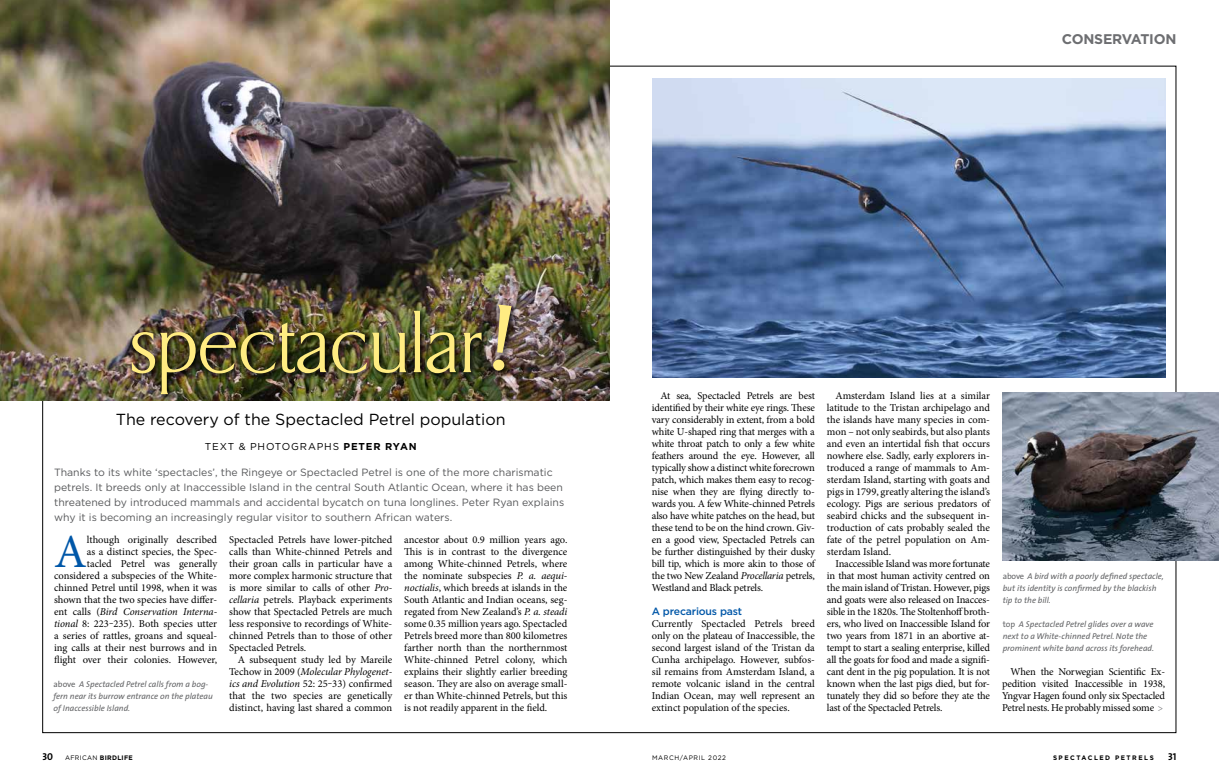
<style>
.page{position:relative;width:1219px;height:780px;background:#fff}
.page>*{position:absolute;margin:0;border:0;box-sizing:border-box;transform-origin:0 0}
.t1{font:200 85px "Dragon";color:#ffec82}
.t2{font:47.4px "Minion Pro";color:#0057a8}
.t3{font:16px "Gotham";color:#000}
.t4{font:700 14px "Gotham";letter-spacing:-.015em;color:#6d6e71}
.t5{font:10.5px/12px "Minion Pro";letter-spacing:-.005em;color:#000;text-align:justify}
.t6{font:10.5px/15px "Gotham";color:#58595b}
.t7{font:500 10.5px "Gotham";letter-spacing:-.015em;color:#0057a8}
.t8{font:10px "Gotham";letter-spacing:.08em;color:#000}
.t9{font:10px "The Sans Bold Caps";color:#000}
.t10{font:italic 8.5px/12px "The Sans";color:#636466}
.t11{font:700 6.5px "Gotham";letter-spacing:.05em;color:#000}
.t12{font:700 6.5px "Gotham";letter-spacing:.24em;color:#000}
.t13{font:6.5px "Gotham";letter-spacing:.1em;color:#000}
.s1{font-weight:700}
.s2{font-style:italic}
.s3{font-style:normal}
.s4{font-size:9.5px;color:#6d6e71}
.s5{font-family:"The Sans Bold Caps";font-weight:400;font-size:10px}
.s6{font-weight:400}
</style>
<div class="page">
<img style="left:0;top:0;width:609px;height:400px">
<img style="left:652px;top:78px;width:514px;height:299px">
<img style="left:1003px;top:392px;width:216px;height:169px">
<div style="left:129px;top:308px;width:359px;height:93px;background:#000;opacity:.85"></div>
<div style="left:489px;top:301px;width:32px;height:79px;background:#000;opacity:.85"></div>
<svg style="left:491px;top:304px;width:21px;height:67px"></svg>
<h3 class="t4" style="left:1062px;top:30px;width:116px">CONSERVATION</h3>
<h1 class="t1" style="left:130px;top:301px;width:352px">spectacular</h1>
<h3 class="t3" style="left:116px;top:409px;width:391px">The recovery of the Spectacled Petrel population</h3>
<p class="t8" style="left:205px;top:439px;width:213px">TEXT &amp; PHOTOGRAPHS <span class="s1">PETER RYAN</span></p>
<p class="t6" style="left:54px;top:465px;width:512px">Thanks to its white ‘spectacles’, the Ringeye or Spectacled Petrel is one of the more charismatic petrels. It breeds only at Inaccessible Island in the central South Atlantic Ocean, where it has been threatened by introduced mammals and accidental bycatch on tuna longlines. Peter Ryan explains why it is becoming an increasingly regular visitor to southern African waters.</p>
<h2 class="t2" style="left:54px;top:520px;width:34px">A</h2>
<p class="t5" style="left:54px;top:533px;width:165px;text-align:right">lthough originally described<br>as a distinct species, the Spec-<br>tacled Petrel was generally considered a subspecies of the White&shy;chinned Petrel until 1998, when it was shown that the two species have differ&shy;ent calls (<span class="s2">Bird Conservation Interna&shy;tional</span> 8: 223‒235). Both species utter a series of rattles, groans and squeal&shy;ing calls at their nest burrows and in flight over their colonies. However,</p>
<p class="t5" style="left:229px;top:533px;width:165px">Spectacled Petrels have lower-pitched calls than White-chinned Petrels and their groan calls in particular have a more complex harmonic structure that is more similar to calls of other <span class="s2">Pro&shy;cellaria</span> petrels. Playback experiments show that Spectacled Petrels are much less responsive to recordings of White&shy;chinned Petrels than to those of other Spectacled Petrels.</p>
<p class="t5" style="left:229px;top:653px;width:165px;text-indent:9px">A subsequent study led by Mareile Techow in 2009 (<span class="s2">Molecular Phylogenet&shy;ics and Evolution</span> 52: 25‒33) confirmed that the two species are genetically distinct, having last shared a common</p>
<p class="t10" style="left:54px;top:678px;width:161px"><span class="s3">above</span> A Spectacled Petrel calls from a bog&shy;fern near its burrow entrance on the plateau of Inaccessible Island.</p>
<p class="t5" style="left:404px;top:533px;width:165px">ancestor about 0.9 million years ago.<br>This is in contrast to the divergence among White-chinned Petrels, where the nominate subspecies <span class="s2">P. a. aequi&shy;noctialis</span>, which breeds at islands in the South Atlantic and Indian oceans, seg&shy;regated from New Zealand’s <span class="s2">P. a. steadi </span>some 0.35 million years ago. Spectacled Petrels breed more than 800 kilometres farther north than the northernmost White-chinned Petrel colony, which explains their slightly earlier breeding season. They are also on average small&shy;er than White-chinned Petrels, but this is not readily apparent in the field.</p>
<p class="t5" style="left:652px;top:389px;width:165px;text-indent:9px">At sea, Spectacled Petrels are best identified by their white eye rings. These vary considerably in extent, from a bold white U-shaped ring that merges with a white throat patch to only a few white feathers around the eye. However, all typically show a distinct white forecrown patch, which makes them easy to recog&shy;nise when they are flying directly to&shy;wards you. A few White-chinned Petrels also have white patches on the head, but these tend to be on the hind crown. Giv&shy;en a good view, Spectacled Petrels can be further distinguished by their dusky bill tip, which is more akin to those of the two New Zealand <span class="s2">Procellaria</span> petrels, Westland and Black petrels.</p>
<p class="t7" style="left:652px;top:604px;width:92px">A precarious past</p>
<p class="t5" style="left:652px;top:617px;width:165px">Currently Spectacled Petrels breed only on the plateau of Inaccessible, the second largest island of the Tristan da Cunha archipelago. However, subfos&shy;sil remains from Amsterdam Island, a remote volcanic island in the central Indian Ocean, may well represent an extinct population of the species.</p>
<p class="t5" style="left:827px;top:389px;width:165px;text-indent:9px">Amsterdam Island lies at a similar latitude to the Tristan archipelago and the islands have many species in com&shy;mon – not only seabirds, but also plants and even an intertidal fish that occurs nowhere else. Sadly, early explorers in&shy;troduced a range of mammals to Am&shy;sterdam Island, starting with goats and pigs in 1799, greatly altering the island’s ecology. Pigs are serious predators of seabird chicks and the subsequent in&shy;troduction of cats probably sealed the fate of the petrel population on Am&shy;sterdam Island.</p>
<p class="t5" style="left:827px;top:557px;width:165px;text-indent:9px">Inaccessible Island was more fortunate in that most human activity centred on the main island of Tristan. However, pigs and goats were also released on Inacces&shy;sible in the 1820s. The Stoltenhoff broth&shy;ers, who lived on Inaccessible Island for two years from 1871 in an abortive at&shy;tempt to start a sealing enterprise, killed all the goats for food and made a signifi&shy;cant dent in the pig population. It is not known when the last pigs died, but for&shy;tunately they did so before they ate the last of the Spectacled Petrels.</p>
<p class="t10" style="left:1003px;top:570px;width:163px"><span class="s3">above</span> A bird with a poorly defined spectacle, but its identity is confirmed by the blackish tip to the bill.</p>
<p class="t10" style="left:1003px;top:618px;width:153px"><span class="s3">top</span> A Spectacled Petrel glides over a wave next to a White-chinned Petrel. Note the prominent white band across its forehead.</p>
<p class="t5" style="left:1002px;top:665px;width:165px;text-indent:9px">When the Norwegian Scientific Ex&shy;pedition visited Inaccessible in 1938, Yngvar Hagen found only six Spectacled Petrel nests. He probably missed some <span class="s4">&gt;</span></p>
<p class="t11" style="left:42px;top:753px;width:92px"><span class="s5">30</span> <span class="s6">AFRICAN</span> BIRDLIFE</p>
<p class="t13" style="left:652px;top:753px;width:76px">MARCH/APRIL 2022</p>
<p class="t12" style="left:1053px;top:753px;width:102px">SPECTACLED PETRELS</p>
<p class="t9" style="left:1168px;top:747px;width:10px">31</p>
</div>
